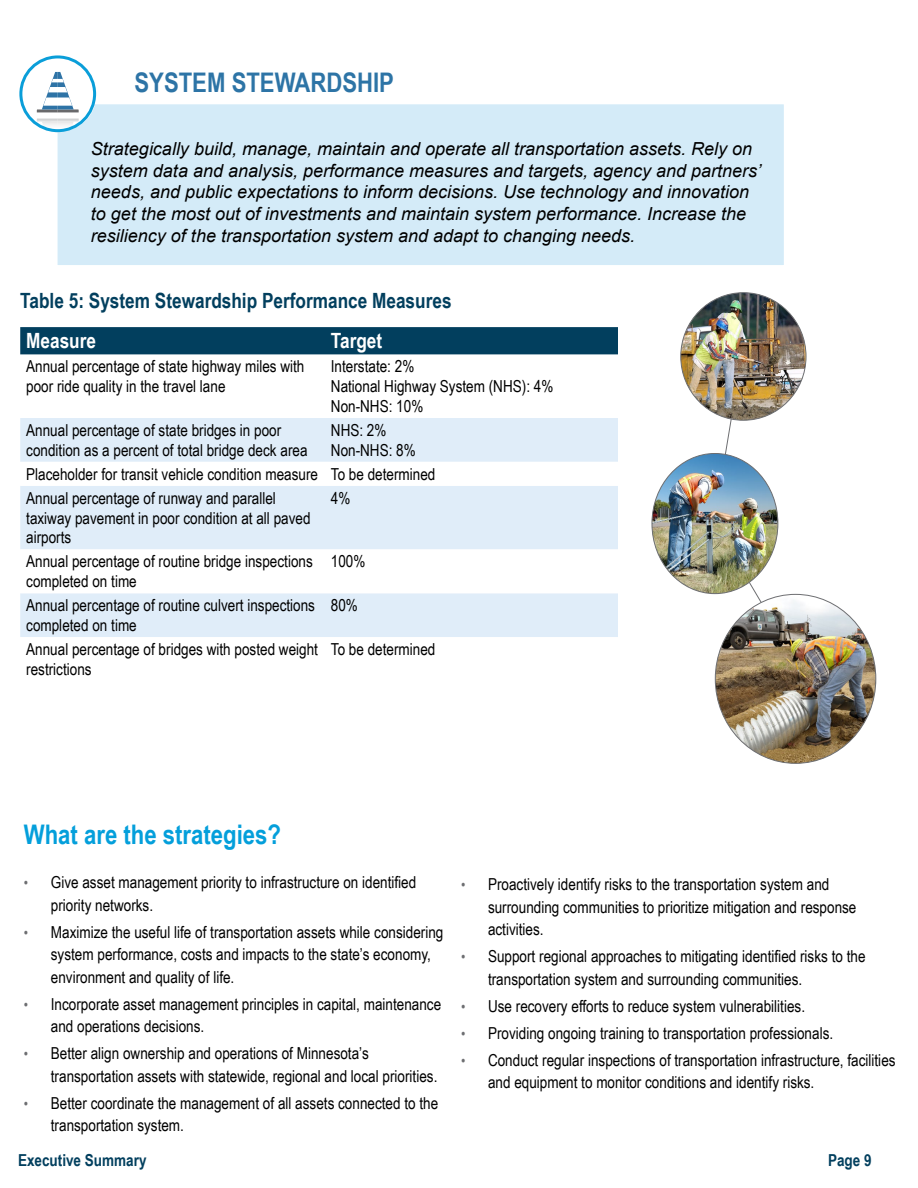
<style>
.page{position:relative;width:918px;height:1188px;background:#fff}
.page>*{position:absolute;margin:0;border:0;box-sizing:border-box;transform-origin:0 0}
.Heading_4{font:700 27px "Arial Narrow";color:#049fdb}
.Heading_2{font:700 27px "Arial Narrow";color:#2d74a6}
.Figure_Titles{font:700 21px "Arial Narrow";color:#023f5e}
.Table_Headings{font:700 21px "Arial Narrow";color:#fff}
.t1{font:italic 18px/21.6px "Arial";color:#000}
.Body{font:16.5px/22.5px "Arial Narrow";color:#000}
.t2{font:700 16.5px "Arial Narrow";color:#023f5e}
.s1{font-size:15px;color:#6d6e71}
</style>
<div class="page">
<div style="left:53px;top:100px;width:735px;height:170px;background:#d4ebf8;border:4px solid #fff"></div>
<div style="left:20px;top:327px;width:598px;height:27px;background:#023f5e"></div>
<div style="left:20px;top:418px;width:598px;height:44px;background:#e0edf9"></div>
<svg style="left:20px;top:486px;width:598px;height:151px;fill:#e0edf9"></svg>
<img style="left:681px;top:293px;width:125px;height:127px">
<img style="left:652px;top:454px;width:126px;height:140px">
<div style="left:22px;top:61px;width:73px;height:70px;background:#fff;border-radius:50%"></div>
<div style="left:22px;top:61px;width:74px;height:70px;border:2px solid #fff;border-radius:50%"></div>
<img style="left:715px;top:594px;width:161px;height:169px">
<svg style="left:37px;top:72px;width:42px;height:40px"></svg>
<svg style="left:37px;top:119px;width:42px;height:13px"></svg>
<div style="left:19px;top:55px;width:77px;height:77px;border:3px solid #0a9ed9;border-radius:50%"></div>
<p class="Heading_2" style="left:134px;top:62px;width:261px">SYSTEM STEWARDSHIP</p>
<p class="t1" style="left:91px;top:138px;width:672px">Strategically build, manage, maintain and operate all transportation assets. Rely on system data and analysis, performance measures and targets, agency and partners’ needs, and public expectations to inform decisions. Use technology and innovation to get the most out of investments and maintain system performance. Increase the resiliency of the transportation system and adapt to changing needs.</p>
<p class="Figure_Titles" style="left:20px;top:284px;width:433px">Table 5: System Stewardship Performance Measures</p>
<p class="Table_Headings" style="left:26px;top:325px;width:71px">Measure</p>
<p class="Table_Headings" style="left:331px;top:325px;width:53px">Target</p>
<p class="Body" style="left:26px;top:356px;width:280px;line-height:19.8px">Annual percentage of state highway miles with poor ride quality in the travel lane</p>
<p class="Body" style="left:331px;top:355px;width:85px">Interstate: 2%</p>
<p class="Body" style="left:331px;top:375px;width:224px">National Highway System (NHS): 4%</p>
<p class="Body" style="left:331px;top:394px;width:94px">Non-NHS: 10%</p>
<p class="Body" style="left:26px;top:420px;width:283px;line-height:19.8px">Annual percentage of state bridges in poor condition as a percent of total bridge deck area</p>
<p class="Body" style="left:331px;top:418px;width:57px">NHS: 2%</p>
<p class="Body" style="left:331px;top:438px;width:86px">Non-NHS: 8%</p>
<p class="Body" style="left:26px;top:462px;width:293px">Placeholder for transit vehicle condition measure</p>
<p class="Body" style="left:331px;top:462px;width:106px">To be determined</p>
<p class="Body" style="left:26px;top:488px;width:286px;line-height:19.8px">Annual percentage of runway and parallel taxiway pavement in poor condition at all paved airports</p>
<p class="Body" style="left:331px;top:486px;width:21px">4%</p>
<p class="Body" style="left:26px;top:551px;width:288px;line-height:19.8px">Annual percentage of routine bridge inspections completed on time</p>
<p class="Body" style="left:331px;top:550px;width:36px">100%</p>
<p class="Body" style="left:26px;top:595px;width:290px;line-height:19.8px">Annual percentage of routine culvert inspections completed on time</p>
<p class="Body" style="left:331px;top:594px;width:29px">80%</p>
<p class="Body" style="left:26px;top:639px;width:293px;line-height:19.8px">Annual percentage of bridges with posted weight restrictions</p>
<p class="Body" style="left:331px;top:637px;width:106px">To be determined</p>
<p class="Heading_4" style="left:24px;top:814px;width:259px">What are the strategies?</p>
<p class="Body" style="left:51px;top:870px;width:367px;text-indent:-27px"><span class="s1">•</span> Give asset management priority to infrastructure on identified priority networks.</p>
<p class="Body" style="left:51px;top:920px;width:394px;text-indent:-27px"><span class="s1">•</span> Maximize the useful life of transportation assets while considering system performance, costs and impacts to the state’s economy, environment and quality of life.</p>
<p class="Body" style="left:51px;top:992px;width:392px;text-indent:-27px"><span class="s1">•</span> Incorporate asset management principles in capital, maintenance and operations decisions.</p>
<p class="Body" style="left:51px;top:1041px;width:388px;text-indent:-27px"><span class="s1">•</span> Better align ownership and operations of Minnesota’s transportation assets with statewide, regional and local priorities.</p>
<p class="Body" style="left:51px;top:1091px;width:389px;text-indent:-27px"><span class="s1">•</span> Better coordinate the management of all assets connected to the transportation system.</p>
<p class="Body" style="left:488px;top:872px;width:370px;text-indent:-27px"><span class="s1">•</span> Proactively identify risks to the transportation system and surrounding communities to prioritize mitigation and response activities.</p>
<p class="Body" style="left:488px;top:944px;width:379px;text-indent:-27px"><span class="s1">•</span> Support regional approaches to mitigating identified risks to the transportation system and surrounding communities.</p>
<p class="Body" style="left:461px;top:994px;width:346px"><span class="s1">•</span> Use recovery efforts to reduce system vulnerabilities.</p>
<p class="Body" style="left:461px;top:1021px;width:374px"><span class="s1">•</span> Providing ongoing training to transportation professionals.</p>
<p class="Body" style="left:488px;top:1048px;width:409px;text-indent:-27px"><span class="s1">•</span> Conduct regular inspections of transportation infrastructure, facilities and equipment to monitor conditions and identify risks.</p>
<p class="t2" style="left:18px;top:1147px;width:130px">Executive Summary</p>
<p class="t2" style="left:828px;top:1147px;width:45px">Page 9</p>
</div>
